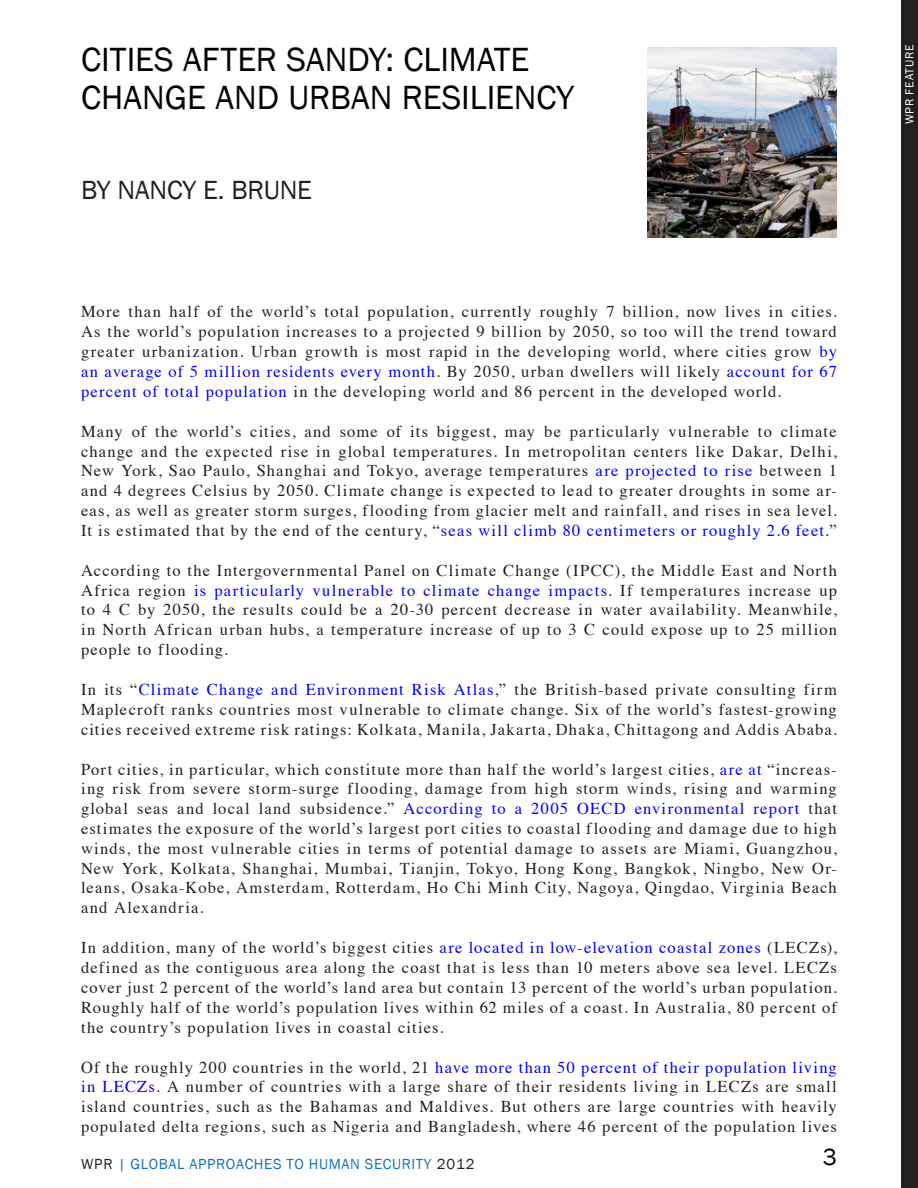
<style>
.page{position:relative;width:918px;height:1188px;background:#fff}
.page>*{position:absolute;margin:0;border:0;box-sizing:border-box;transform-origin:0 0}
.Feature_Article_Titl{font:34.5px/37.5px "Franklin Gothic";color:#000}
.Feature_Author{font:27px "Franklin Gothic";letter-spacing:-.005em;color:#231f20}
.t1{font:24px "Franklin Gothic";color:#000}
.Feature_Main_Text{font:16.5px/19.8px "Times";letter-spacing:.07em;color:#231f20;text-align:justify}
.Feature_Runner{font:15px "Franklin Gothic";letter-spacing:.04em;color:#1074bc}
.t2{font:12px "Franklin Gothic";letter-spacing:.06em;color:#fff}
.s1{color:#0000f9}
.s2{color:#231f20}
</style>
<div class="page">
<img style="left:647px;top:47px;width:190px;height:190px">
<div style="left:902px;top:0;width:16px;height:1188px;background:#231f20"></div>
<p class="Feature_Article_Titl" style="left:81px;top:42px;width:495px">CITIES AFTER SANDY: CLIMATE<br>CHANGE AND URBAN RESILIENCY</p>
<p class="t2" style="left:902px;top:124px;width:81px;rotate:-90deg">WPR FEATURE</p>
<p class="Feature_Author" style="left:81px;top:173px;width:233px">BY NANCY E. BRUNE</p>
<p class="Feature_Main_Text" style="left:81px;top:301px;width:757px">More than half of the world’s total population, currently roughly 7 billion, now lives in cities.<br>As the world’s population increases to a projected 9 billion by 2050, so too will the trend toward greater urbanization. Urban growth is most rapid in the developing world, where cities grow <span class="s1">by an average of 5 million residents every month</span>. By 2050, urban dwellers will likely <span class="s1">account for 67 percent of total population</span> in the developing world and 86 percent in the developed world.</p>
<p class="Feature_Main_Text" style="left:81px;top:420px;width:757px">Many of the world’s cities, and some of its biggest, may be particularly vulnerable to climate change and the expected rise in global temperatures. In metropolitan centers like Dakar, Delhi, New York, Sao Paulo, Shanghai and Tokyo, average temperatures <span class="s1">are projected to rise</span> between 1 and 4 degrees Celsius by 2050. Climate change is expected to lead to greater droughts in some ar&shy;eas, as well as greater storm surges, flooding from glacier melt and rainfall, and rises in sea level.<br>It is estimated that by the end of the century, “<span class="s1">seas will climb 80 centimeters or roughly 2.6 feet</span>.”</p>
<p class="Feature_Main_Text" style="left:81px;top:559px;width:757px">According to the Intergovernmental Panel on Climate Change (IPCC), the Middle East and North Africa region <span class="s1">is particularly vulnerable to climate change impacts</span>. If temperatures increase up to 4 C by 2050, the results could be a 20-30 percent decrease in water availability. Meanwhile, in North African urban hubs, a temperature increase of up to 3 C could expose up to 25 million people to flooding.</p>
<p class="Feature_Main_Text" style="left:81px;top:678px;width:757px">In its “<span class="s1">Climate Change and Environment Risk Atlas</span>,” the British-based private consulting firm Maplecroft ranks countries most vulnerable to climate change. Six of the world’s fastest-growing cities received extreme risk ratings: Kolkata, Manila, Jakarta, Dhaka, Chittagong and Addis Ababa.</p>
<p class="Feature_Main_Text" style="left:81px;top:758px;width:757px">Port cities, in particular, which constitute more than half the world’s largest cities, <span class="s1">are at</span> “increas&shy;ing risk from severe storm-surge flooding, damage from high storm winds, rising and warming global seas and local land subsidence.” <span class="s1">According to a 2005 OECD environmental report</span> that estimates the exposure of the world’s largest port cities to coastal flooding and damage due to high winds, the most vulnerable cities in terms of potential damage to assets are Miami, Guangzhou, New York, Kolkata, Shanghai, Mumbai, Tianjin, Tokyo, Hong Kong, Bangkok, Ningbo, New Or&shy;leans, Osaka-Kobe, Amsterdam, Rotterdam, Ho Chi Minh City, Nagoya, Qingdao, Virginia Beach and Alexandria.</p>
<p class="Feature_Main_Text" style="left:81px;top:936px;width:757px">In addition, many of the world’s biggest cities <span class="s1">are located in low-elevation coastal zones</span> (LECZs), defined as the contiguous area along the coast that is less than 10 meters above sea level. LECZs cover just 2 percent of the world’s land area but contain 13 percent of the world’s urban population.<br>Roughly half of the world’s population lives within 62 miles of a coast. In Australia, 80 percent of the country’s population lives in coastal cities.</p>
<p class="Feature_Main_Text" style="left:81px;top:1056px;width:757px">Of the roughly 200 countries in the world, 21 <span class="s1">have more than 50 percent of their population living in LECZs</span>. A number of countries with a large share of their residents living in LECZs are small island countries, such as the Bahamas and Maldives. But others are large countries with heavily populated delta regions, such as Nigeria and Bangladesh, where 46 percent of the population lives</p>
<p class="Feature_Runner" style="left:81px;top:1154px;width:395px"><span class="s2">WPR</span> | GLOBAL APPROACHES TO HUMAN SECURITY <span class="s2">2012</span></p>
<p class="t1" style="left:823px;top:1142px;width:16px">3</p>
</div>
